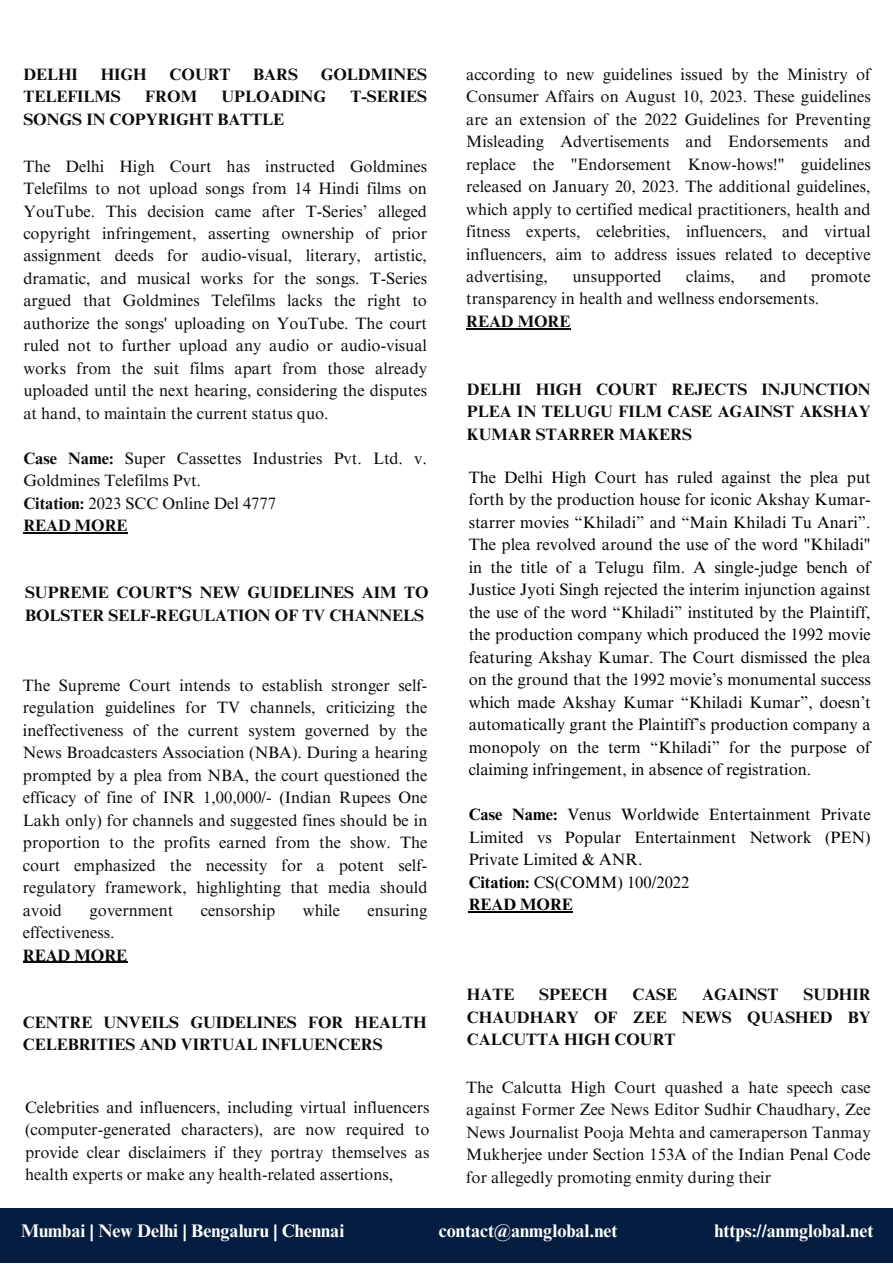
<style>
.page{position:relative;width:893px;height:1264px;background:#fff}
.page>*{position:absolute;margin:0;border:0;box-sizing:border-box;transform-origin:0 0}
.t1{font:700 18.15px "Times NRMT Pro";color:#fff}
.t2{font:16.5px/22.5px "Times NRMT Pro";color:#090b0c;text-align:justify}
.t3{font:16.5px/22.5px "Times NRMT Pro";color:#000;text-align:justify}
.t4{font:700 16.5px/22.5px "Times NRMT Pro";color:#090b0c}
.t5{font:700 16.5px "Times NRMT Pro";color:#000}
.s1{font-weight:700}
</style>
<div class="page">
<div style="left:0;top:1208px;width:892px;height:54px;background:#051d40"></div>
<hr style="left:23px;top:961px;width:104px;height:1px;background:#090b0c">
<hr style="left:23px;top:532px;width:105px;height:1px;background:#090b0c">
<hr style="left:466px;top:328px;width:104px;height:1px;background:#090b0c">
<hr style="left:468px;top:911px;width:105px;height:1px;background:#000">
<p class="t4" style="left:23px;top:65px;width:56px">DELHI</p>
<p class="t4" style="left:101px;top:65px;width:48px">HIGH</p>
<p class="t4" style="left:170px;top:65px;width:62px">COURT</p>
<p class="t4" style="left:253px;top:65px;width:46px">BARS</p>
<p class="t4" style="left:321px;top:65px;width:108px">GOLDMINES</p>
<p class="t4" style="left:23px;top:87px;width:99px">TELEFILMS</p>
<p class="t4" style="left:145px;top:87px;width:53px">FROM</p>
<p class="t4" style="left:221px;top:87px;width:106px">UPLOADING</p>
<p class="t4" style="left:350px;top:87px;width:78px">T-SERIES</p>
<p class="t4" style="left:23px;top:110px;width:262px">SONGS IN COPYRIGHT BATTLE</p>
<p class="t2" style="left:23px;top:157px;width:405px">The Delhi High Court has instructed Goldmines Telefilms to not upload songs from 14 Hindi films on YouTube. This decision came after T-Series’ alleged copyright infringement, asserting ownership of prior assignment deeds for audio-visual, literary, artistic, dramatic, and musical works for the songs. T-Series argued that Goldmines Telefilms lacks the right to authorize the songs' uploading on YouTube. The court ruled not to further upload any audio or audio-visual works from the suit films apart from those already uploaded until the next hearing, considering the disputes at hand, to maintain the current status quo.</p>
<p class="t2" style="left:23px;top:449px;width:405px"><span class="s1">Case Name:</span> Super Cassettes Industries Pvt. Ltd. v.<br>Goldmines Telefilms Pvt.</p>
<p class="t2" style="left:23px;top:494px;width:254px"><span class="s1">Citation:</span> 2023 SCC Online Del 4777</p>
<p class="t4" style="left:23px;top:516px;width:106px">READ MORE</p>
<p class="t4" style="left:25px;top:583px;width:405px">SUPREME COURT’S NEW GUIDELINES AIM TO<br>BOLSTER SELF-REGULATION OF TV CHANNELS</p>
<p class="t2" style="left:23px;top:676px;width:406px">The Supreme Court intends to establish stronger self&shy;regulation guidelines for TV channels, criticizing the ineffectiveness of the current system governed by the News Broadcasters Association (NBA). During a hearing prompted by a plea from NBA, the court questioned the efficacy of fine of INR 1,00,000/- (Indian Rupees One Lakh only) for channels and suggested fines should be in proportion to the profits earned from the show. The court emphasized the necessity for a potent self&shy;regulatory framework, highlighting that media should avoid</p>
<p class="t2" style="left:90px;top:900px;width:85px">government</p>
<p class="t2" style="left:201px;top:900px;width:76px">censorship</p>
<p class="t2" style="left:303px;top:900px;width:39px">while</p>
<p class="t2" style="left:367px;top:900px;width:61px">ensuring</p>
<p class="t2" style="left:23px;top:923px;width:93px">effectiveness.</p>
<p class="t4" style="left:23px;top:945px;width:106px">READ MORE</p>
<p class="t4" style="left:23px;top:1012px;width:405px">CENTRE UNVEILS GUIDELINES FOR HEALTH<br>CELEBRITIES AND VIRTUAL INFLUENCERS</p>
<p class="t2" style="left:25px;top:1097px;width:406px">Celebrities and influencers, including virtual influencers (computer-generated characters), are now required to provide clear disclaimers if they portray themselves as health experts or make any health-related assertions,</p>
<p class="t2" style="left:466px;top:65px;width:406px">according to new guidelines issued by the Ministry of Consumer Affairs on August 10, 2023. These guidelines are an extension of the 2022 Guidelines for Preventing Misleading Advertisements and Endorsements and replace the "Endorsement Know-hows!" guidelines released on January 20, 2023. The additional guidelines, which apply to certified medical practitioners, health and fitness experts, celebrities, influencers, and virtual influencers, aim to address issues related to deceptive advertising,</p>
<p class="t2" style="left:572px;top:267px;width:91px">unsupported</p>
<p class="t2" style="left:686px;top:267px;width:50px">claims,</p>
<p class="t2" style="left:759px;top:267px;width:28px">and</p>
<p class="t2" style="left:466px;top:267px;width:406px;text-indent:344px">promote transparency in health and wellness endorsements.</p>
<p class="t4" style="left:466px;top:312px;width:106px">READ MORE</p>
<p class="t4" style="left:467px;top:380px;width:405px;text-align:justify">DELHI HIGH COURT REJECTS INJUNCTION PLEA IN TELUGU FILM CASE AGAINST AKSHAY KUMAR STARRER MAKERS</p>
<p class="t3" style="left:468px;top:468px;width:403px">The Delhi High Court has ruled against the plea put forth by the production house for iconic Akshay Kumar&shy;starrer movies “Khiladi” and “Main Khiladi Tu Anari”.<br>The plea revolved around the use of the word "Khiladi" in the title of a Telugu film. A single-judge bench of Justice Jyoti Singh rejected the interim injunction against the use of the word “Khiladi” instituted by the Plaintiff, the production company which produced the 1992 movie featuring Akshay Kumar. The Court dismissed the plea on the ground that the 1992 movie’s monumental success which made Akshay Kumar “Khiladi Kumar”, doesn’t automatically grant the Plaintiff’s production company a monopoly on the term “Khiladi” for the purpose of claiming infringement, in absence of registration.</p>
<p class="t3" style="left:468px;top:805px;width:403px"><span class="s1">Case Name:</span> Venus Worldwide Entertainment Private Limited vs Popular Entertainment Network (PEN)<br>Private Limited &amp; ANR.</p>
<p class="t3" style="left:468px;top:873px;width:222px"><span class="s1">Citation:</span> CS(COMM) 100/2022</p>
<p class="t5" style="left:468px;top:898px;width:106px">READ MORE</p>
<p class="t4" style="left:467px;top:985px;width:405px;text-align:justify;text-indent:336px">SUDHIR CHAUDHARY OF ZEE NEWS QUASHED BY CALCUTTA HIGH COURT</p>
<p class="t2" style="left:466px;top:1077px;width:406px">The Calcutta High Court quashed a hate speech case against Former Zee News Editor Sudhir Chaudhary, Zee News Journalist Pooja Mehta and cameraperson Tanmay Mukherjee under Section 153A of the Indian Penal Code for allegedly promoting enmity during their</p>
<p class="t4" style="left:467px;top:985px;width:49px">HATE</p>
<p class="t4" style="left:539px;top:985px;width:70px">SPEECH</p>
<p class="t4" style="left:632px;top:985px;width:46px">CASE</p>
<p class="t4" style="left:702px;top:985px;width:78px">AGAINST</p>
<p class="t1" style="left:21px;top:1223px;width:324px">Mumbai | New Delhi | Bengaluru | Chennai</p>
<p class="t1" style="left:439px;top:1223px;width:180px">contact@anmglobal.net</p>
<p class="t1" style="left:714px;top:1223px;width:160px">https://anmglobal.net</p>
</div>
